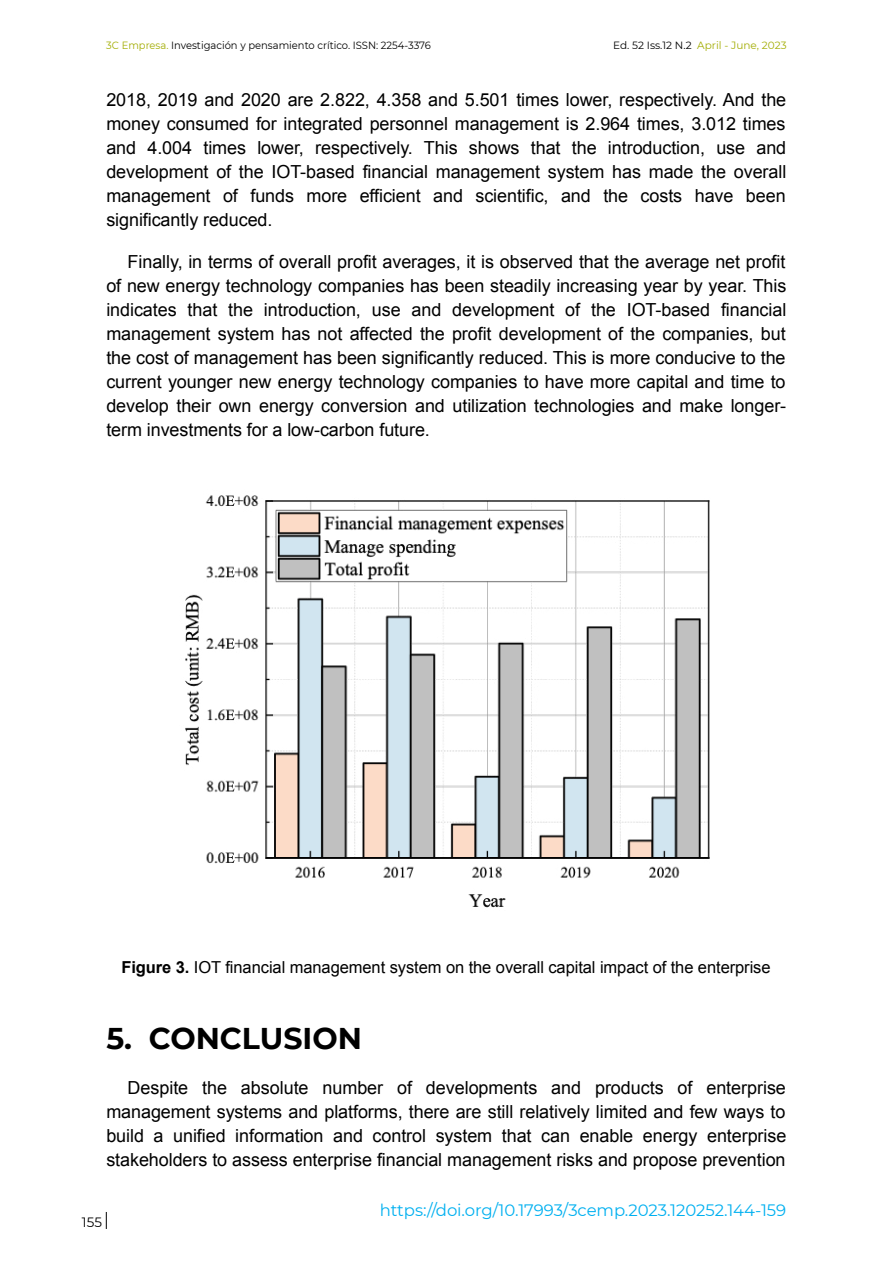
<style>
.page{position:relative;width:893px;height:1263px;background:#fff}
.page>*{position:absolute;margin:0;border:0;box-sizing:border-box;transform-origin:0 0}
.t1{font:700 30px "Montserrat";color:#000}
.t2{font:18px/24px "Arial";letter-spacing:-.005em;color:#000;text-align:justify}
.t3{font:16.5px "Arial";letter-spacing:-.005em;color:#000}
.t4{font:16.5px "Montserrat";letter-spacing:-.005em;color:#00b0f0}
.t5{font:13.5px "Montserrat";color:#000}
.t6{font:10.5px "Montserrat";color:#000;scale:.95 1}
.t7{font:10.5px "Montserrat";color:#a3ad03}
.s1{color:#a3ad03}
.s2{color:#000}
.s3{font-weight:700}
</style>
<div class="page">
<img style="left:185px;top:495px;width:525px;height:413px">
<svg style="left:106px;top:1212px;width:1px;height:17px"></svg>
<p class="t6" style="left:106px;top:38px;width:343px"><span class="s1">3C Empresa.</span> Investigación y pensamiento crítico. ISSN: 2254-3376</p>
<p class="t7" style="left:613px;top:38px;width:175px"><span class="s2">Ed. 52 Iss.12 N.2</span> April - June, 2023</p>
<p class="t2" style="left:106px;top:88px;width:681px">2018, 2019 and 2020 are 2.822, 4.358 and 5.501 times lower, respectively. And the money consumed for integrated personnel management is 2.964 times, 3.012 times and 4.004 times lower, respectively. This shows that the introduction, use and development of the IOT-based financial management system has made the overall management of funds more efficient and scientific, and the costs have been significantly reduced.</p>
<p class="t2" style="left:106px;top:250px;width:682px;text-indent:21px">Finally, in terms of overall profit averages, it is observed that the average net profit of new energy technology companies has been steadily increasing year by year. This indicates that the introduction, use and development of the IOT-based financial management system has not affected the profit development of the companies, but the cost of management has been significantly reduced. This is more conducive to the current younger new energy technology companies to have more capital and time to develop their own energy conversion and utilization technologies and make longer&shy;term investments for a low-carbon future.</p>
<p class="t3" style="left:121px;top:956px;width:651px"><span class="s3">Figure 3.</span> IOT financial management system on the overall capital impact of the enterprise</p>
<h1 class="t1" style="left:106px;top:1016px;width:257px">5. CONCLUSION</h1>
<p class="t2" style="left:106px;top:1075px;width:681px;text-indent:21px">Despite the absolute number of developments and products of enterprise management systems and platforms, there are still relatively limited and few ways to build a unified information and control system that can enable energy enterprise stakeholders to assess enterprise financial management risks and propose prevention</p>
<p class="t4" style="left:380px;top:1199px;width:408px">https://doi.org/10.17993/3cemp.2023.120252.144-159</p>
<p class="t5" style="left:82px;top:1213px;width:22px">155</p>
</div>
